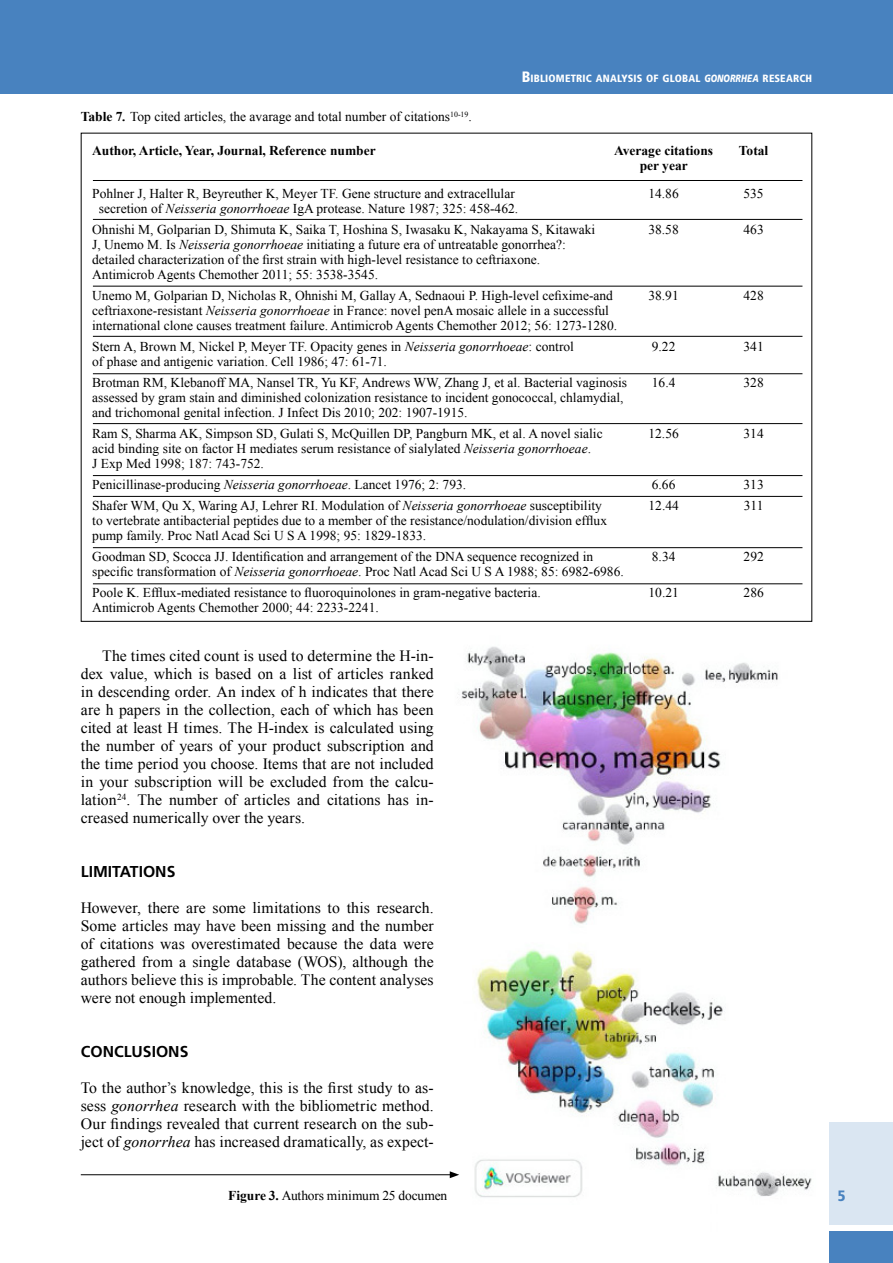
<style>
.page{position:relative;width:893px;height:1263px;background:#fff}
.page>*{position:absolute;margin:0;border:0;box-sizing:border-box;transform-origin:0 0}
.t1{font:15.75px/18px "Times New Roman";letter-spacing:.005em;color:#000;text-align:justify}
.t2{font:700 15.75px "Frutiger";color:#000}
.t3{font:900 condensed 15px "Frutiger";color:#4882bf}
.t4{font:13.5px/15px "Times New Roman";color:#000}
.t5{font:700 13.5px "Times New Roman";color:#000}
.t6{font:900 condensed 10.5px "Frutiger";letter-spacing:.015em;color:#fff}
.s1{font-size:15px}
.s2{font-style:italic;font-stretch:normal}
.s3{font-weight:700}
.s4{font-weight:700;font-style:italic}
.s5{font-style:italic}
</style>
<div class="page">
<div style="left:0;top:0;width:893px;height:94px;background:#4882bf"></div>
<div style="left:829px;top:1123px;width:64px;height:102px;background:#dae6f2"></div>
<div style="left:829px;top:1231px;width:64px;height:32px;background:#4882bf"></div>
<hr style="left:93px;top:180px;width:709px;height:1px;background:#000">
<hr style="left:93px;top:219px;width:709px;height:1px;background:#000">
<hr style="left:93px;top:286px;width:709px;height:1px;background:#000">
<hr style="left:93px;top:336px;width:709px;height:1px;background:#000">
<hr style="left:93px;top:373px;width:709px;height:1px;background:#000">
<hr style="left:93px;top:423px;width:709px;height:1px;background:#000">
<hr style="left:93px;top:475px;width:709px;height:1px;background:#000">
<hr style="left:93px;top:496px;width:709px;height:1px;background:#000">
<hr style="left:93px;top:547px;width:709px;height:1px;background:#000">
<hr style="left:93px;top:583px;width:709px;height:1px;background:#000">
<img style="left:448px;top:646px;width:364px;height:552px">
<hr style="left:81px;top:1174px;width:371px;height:1px;background:#000">
<svg style="left:450px;top:1171px;width:9px;height:7px"></svg>
<p class="t6" style="left:522px;top:72px;width:292px"><span class="s1">B</span>IBLIOMETRIC ANALYSIS OF GLOBAL <span class="s2">GONORRHEA</span> RESEARCH</p>
<p class="t4" style="left:81px;top:109px;width:393px"><span class="s3">Table 7</span><span class="s4">.</span> Top cited articles, the avarage and total number of citations<sup>10-19</sup>.</p>
<p class="t5" style="left:92px;top:141px;width:285px">Author, Article, Year, Journal, Reference number</p>
<p class="t5" style="left:614px;top:141px;width:101px">Average citations</p>
<p class="t5" style="left:739px;top:141px;width:31px">Total</p>
<p class="t5" style="left:640px;top:156px;width:50px">per year</p>
<p class="t4" style="left:92px;top:186px;width:424px">Pohlner J, Halter R, Beyreuther K, Meyer TF. Gene structure and extracellular</p>
<p class="t4" style="left:648px;top:186px;width:32px">14.86</p>
<p class="t4" style="left:743px;top:186px;width:22px">535</p>
<p class="t4" style="left:92px;top:198px;width:505px;line-height:21px;text-indent:7px">secretion of <span class="s5">Neisseria gonorrhoeae</span> IgA protease. Nature 1987; 325: 458-462.<br>Ohnishi M, Golparian D, Shimuta K, Saika T, Hoshina S, Iwasaku K, Nakayama S, Kitawaki</p>
<p class="t4" style="left:648px;top:222px;width:32px">38.58</p>
<p class="t4" style="left:743px;top:222px;width:22px">463</p>
<p class="t4" style="left:92px;top:237px;width:475px">J, Unemo M. Is <span class="s5">Neisseria gonorrhoeae</span> initiating a future era of untreatable gonorrhea?: detailed characterization of the first strain with high-level resistance to ceftriaxone.<br>Antimicrob Agents Chemother 2011; 55: 3538-3545.</p>
<p class="t4" style="left:92px;top:288px;width:522px">Unemo M, Golparian D, Nicholas R, Ohnishi M, Gallay A, Sednaoui P. High-level cefixime-and</p>
<p class="t4" style="left:648px;top:288px;width:32px">38.91</p>
<p class="t4" style="left:743px;top:288px;width:22px">428</p>
<p class="t4" style="left:92px;top:303px;width:526px">ceftriaxone-resistant <span class="s5">Neisseria gonorrhoeae</span> in France: novel penA mosaic allele in a successful international clone causes treatment failure. Antimicrob Agents Chemother 2012; 56: 1273-1280.</p>
<p class="t4" style="left:92px;top:339px;width:483px">Stern A, Brown M, Nickel P, Meyer TF. Opacity genes in <span class="s5">Neisseria gonorrhoeae</span>: control</p>
<p class="t4" style="left:652px;top:339px;width:25px">9.22</p>
<p class="t4" style="left:743px;top:339px;width:22px">341</p>
<p class="t4" style="left:92px;top:351px;width:536px;line-height:21px">of phase and antigenic variation. Cell 1986; 47: 61-71.<br>Brotman RM, Klebanoff MA, Nansel TR, Yu KF, Andrews WW, Zhang J, et al. Bacterial vaginosis</p>
<p class="t4" style="left:652px;top:375px;width:25px">16.4</p>
<p class="t4" style="left:743px;top:375px;width:22px">328</p>
<p class="t4" style="left:92px;top:390px;width:533px">assessed by gram stain and diminished colonization resistance to incident gonococcal, chlamydial, and trichomonal genital infection. J Infect Dis 2010; 202: 1907-1915.</p>
<p class="t4" style="left:92px;top:426px;width:512px">Ram S, Sharma AK, Simpson SD, Gulati S, McQuillen DP, Pangburn MK, et al. A novel sialic</p>
<p class="t4" style="left:648px;top:426px;width:32px">12.56</p>
<p class="t4" style="left:743px;top:426px;width:22px">314</p>
<p class="t4" style="left:92px;top:441px;width:500px">acid binding site on factor H mediates serum resistance of sialylated <span class="s5">Neisseria gonorrhoeae</span>.<br>J Exp Med 1998; 187: 743-752.</p>
<p class="t4" style="left:92px;top:477px;width:375px">Penicillinase-producing <span class="s5">Neisseria gonorrhoeae</span>. Lancet 1976; 2: 793.</p>
<p class="t4" style="left:652px;top:477px;width:25px">6.66</p>
<p class="t4" style="left:744px;top:477px;width:22px">313</p>
<p class="t4" style="left:92px;top:498px;width:511px">Shafer WM, Qu X, Waring AJ, Lehrer RI. Modulation of <span class="s5">Neisseria gonorrhoeae</span> susceptibility</p>
<p class="t4" style="left:648px;top:498px;width:32px">12.44</p>
<p class="t4" style="left:744px;top:498px;width:21px">311</p>
<p class="t4" style="left:92px;top:513px;width:516px">to vertebrate antibacterial peptides due to a member of the resistance/nodulation/division efflux pump family. Proc Natl Acad Sci U S A 1998; 95: 1829-1833.</p>
<p class="t4" style="left:92px;top:549px;width:502px">Goodman SD, Scocca JJ. Identification and arrangement of the DNA sequence recognized in</p>
<p class="t4" style="left:652px;top:549px;width:25px">8.34</p>
<p class="t4" style="left:744px;top:549px;width:22px">292</p>
<p class="t4" style="left:92px;top:561px;width:533px;line-height:21px">specific transformation of <span class="s5">Neisseria gonorrhoeae</span>. Proc Natl Acad Sci U S A 1988; 85: 6982-6986.<br>Poole K. Efflux-mediated resistance to fluoroquinolones in gram-negative bacteria.</p>
<p class="t4" style="left:648px;top:585px;width:32px">10.21</p>
<p class="t4" style="left:744px;top:585px;width:22px">286</p>
<p class="t4" style="left:92px;top:600px;width:288px">Antimicrob Agents Chemother 2000; 44: 2233-2241.</p>
<p class="t1" style="left:81px;top:647px;width:354px;text-indent:21px">The times cited count is used to determine the H-in&shy;dex value, which is based on a list of articles ranked in descending order. An index of h indicates that there are h papers in the collection, each of which has been cited at least H times. The H-index is calculated using the number of years of your product subscription and the time period you choose. Items that are not included in your subscription will be excluded from the calcu&shy;lation<sup>24</sup>. The number of articles and citations has in&shy;creased numerically over the years.</p>
<p class="t2" style="left:81px;top:862px;width:96px">LIMITATIONS</p>
<p class="t1" style="left:81px;top:899px;width:354px">However, there are some limitations to this research.<br>Some articles may have been missing and the number of citations was overestimated because the data were gathered from a single database (WOS), although the authors believe this is improbable. The content analyses were not enough implemented.</p>
<p class="t2" style="left:81px;top:1042px;width:109px">CONCLUSIONS</p>
<p class="t1" style="left:81px;top:1079px;width:354px">To the author’s knowledge, this is the first study to as&shy;sess <span class="s5">gonorrhea</span> research with the bibliometric method.<br>Our findings revealed that current research on the sub&shy;ject of <span class="s5">gonorrhea</span> has increased dramatically, as expect-</p>
<p class="t4" style="left:228px;top:1188px;width:233px"><span class="s3">Figure 3.</span> Authors minimum 25 documents.</p>
<p class="t3" style="left:838px;top:1187px;width:9px">5</p>
</div>
